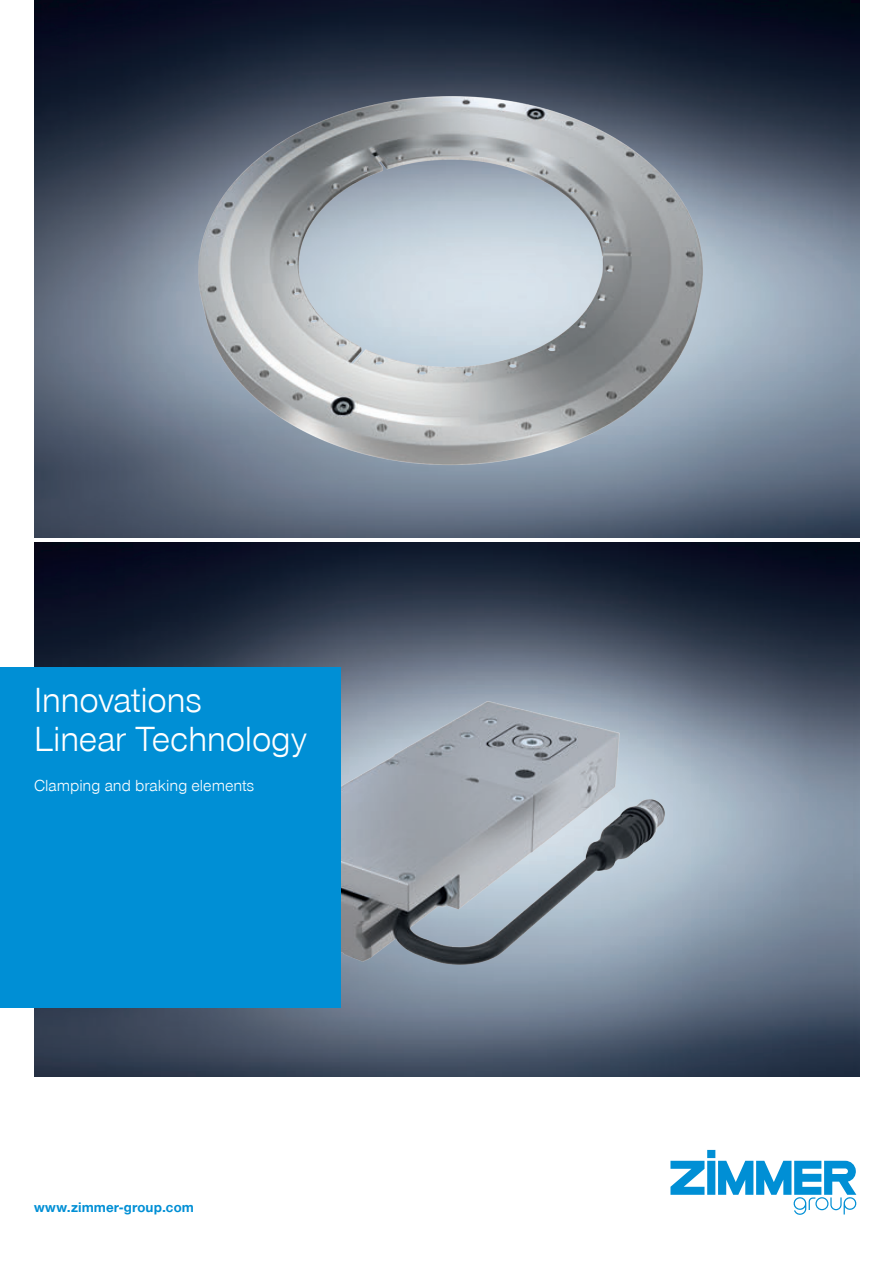
<style>
.page{position:relative;width:893px;height:1263px;background:#fff}
.page>*{position:absolute;margin:0;border:0;box-sizing:border-box;transform-origin:0 0}
.t1{font:300 36px/39.6px "Zimmer Group Sans Global";letter-spacing:-.01em;color:#fff}
.t2{font:300 16.5px "Zimmer Group Sans Global";color:#fff}
.t3{font:700 14.25px "Zimmer Group Sans Global";letter-spacing:.01em;color:#008fd5}
</style>
<div class="page">
<img style="left:34px;top:543px;width:825px;height:533px">
<img style="left:236px;top:640px;width:440px;height:350px">
<img style="left:34px;top:0;width:825px;height:538px">
<div style="left:0;top:668px;width:340px;height:340px;background:#008fd5"></div>
<svg style="left:670px;top:1150px;width:186px;height:65px"></svg>
<img style="left:65px;top:0;width:782px;height:538px">
<p class="t1" style="left:34px;top:680px;width:274px">Innovations<br>Linear Technology</p>
<p class="t2" style="left:34px;top:776px;width:222px">Clamping and braking elements</p>
<p class="t3" style="left:34px;top:1199px;width:161px">www.zimmer-group.com</p>
</div>
